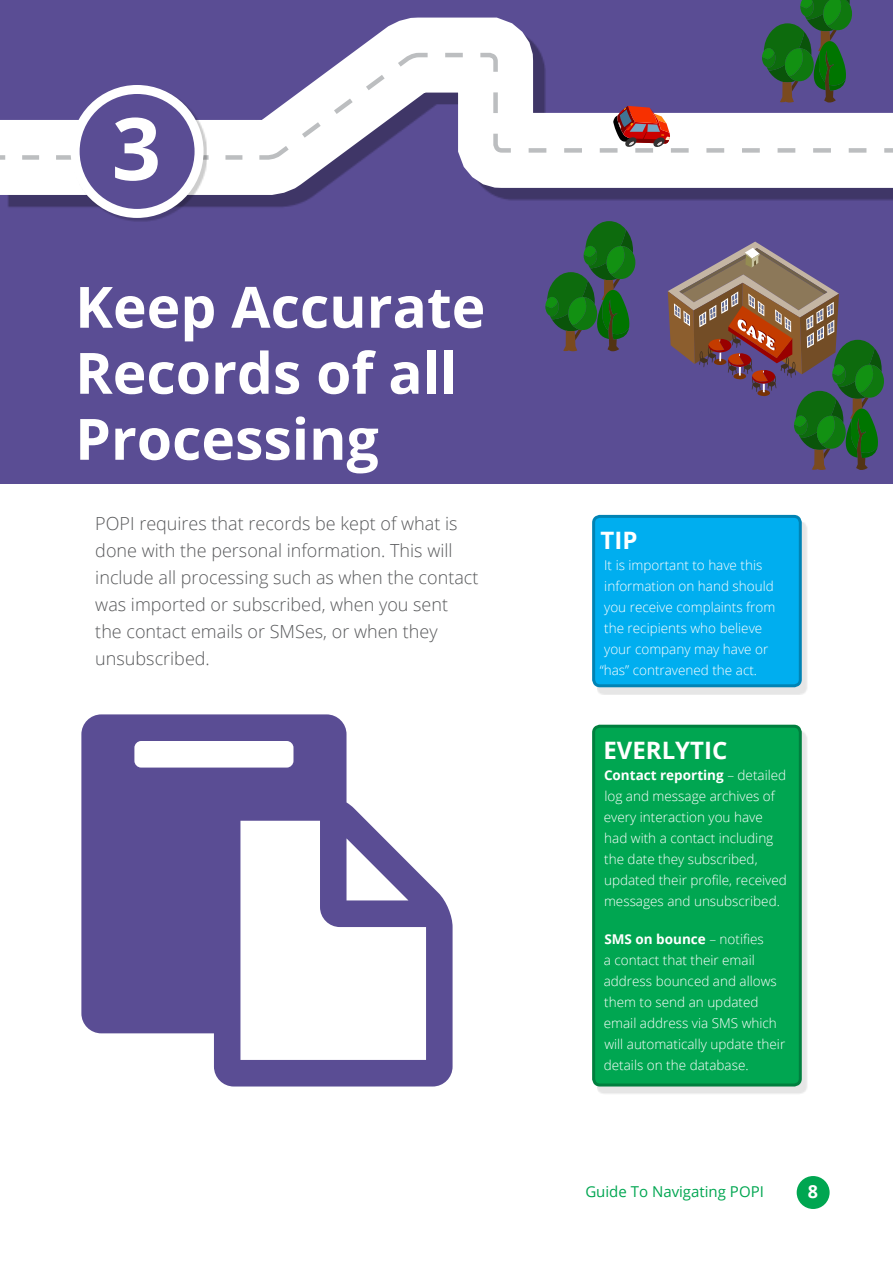
<style>
.page{position:relative;width:893px;height:1263px;background:#fff}
.page>*{position:absolute;margin:0;border:0;box-sizing:border-box;transform-origin:0 0}
.t1{font:700 86.4px "Open Sans";color:#fff}
.t2{font:700 57px/66px "Open Sans";color:#fff}
.t3{font:700 24px "Open Sans";color:#fff}
.t4{font:300 18px/27px "Open Sans";color:#58595b}
.t5{font:700 18px "Open Sans";color:#fff}
.t6{font:15px "Open Sans";color:#00a651}
.t7{font:300 13.5px/21px "Open Sans";color:#fff}
.s1{font-weight:700}
</style>
<div class="page">
<div style="left:797px;top:1176px;width:33px;height:33px;background:#00a651;border-radius:50%"></div>
<div style="left:0;top:0;width:893px;height:483px;background:#5a4d94"></div>
<svg style="left:356px;top:17px;width:173px;height:33px"></svg>
<svg style="left:0;top:50px;width:893px;height:244px"></svg>
<div style="left:74px;top:88px;width:133px;height:133px;background:#000;opacity:.2"></div>
<div style="left:75px;top:89px;width:124px;height:124px;background:#5a4d94;border-radius:50%"></div>
<div style="left:71px;top:85px;width:133px;height:133px;border:9px solid #fff;border-radius:50%"></div>
<div style="left:597px;top:732px;width:210px;height:363px;background:#000;opacity:.1"></div>
<div style="left:594px;top:726px;width:206px;height:359px;background:#00a651;border-radius:6px"></div>
<div style="left:592px;top:725px;width:210px;height:361px;border:3px solid #007f3e;border-radius:6px"></div>
<div style="left:597px;top:522px;width:210px;height:172px;background:#000;opacity:.1"></div>
<div style="left:594px;top:516px;width:206px;height:170px;background:#00aeef;border-radius:6px"></div>
<div style="left:592px;top:515px;width:210px;height:172px;border:3px solid #0083b4;border-radius:6px"></div>
<svg style="left:545px;top:221px;width:90px;height:131px"></svg>
<svg style="left:668px;top:242px;width:216px;height:228px"></svg>
<svg style="left:81px;top:714px;width:372px;height:372px;fill:#5a4d94"></svg>
<svg style="left:529px;top:0;width:364px;height:153px"></svg>
<h1 class="t1" style="left:112px;top:88px;width:51px">3</h1>
<h2 class="t2" style="left:75px;top:273px;width:412px">Keep Accurate<br>Records of all<br>Processing</h2>
<h3 class="t4" style="left:95px;top:509px;width:385px">POPI requires that records be kept of what is done with the personal information. This will include all processing such as when the contact was imported or subscribed, when you sent the contact emails or SMSes, or when they unsubscribed.</h3>
<h3 class="t3" style="left:601px;top:524px;width:38px">TIP</h3>
<p class="t7" style="left:604px;top:554px;width:160px">It is important to have this</p>
<p class="t7" style="left:604px;top:575px;width:171px">information on hand should</p>
<p class="t7" style="left:604px;top:596px;width:173px">you receive complaints from</p>
<p class="t7" style="left:604px;top:617px;width:160px">the recipients who believe</p>
<p class="t7" style="left:604px;top:638px;width:166px">your company may have or</p>
<p class="t7" style="left:600px;top:659px;width:159px">“has” contravened the act.</p>
<h3 class="t3" style="left:603px;top:733px;width:125px">EVERLYTIC</h3>
<p class="t7" style="left:604px;top:764px;width:185px"><span class="s1">Contact reporting</span> – detailed log and message archives of every interaction you have had with a contact including the date they subscribed, updated their profile, received messages and unsubscribed.</p>
<p class="t7" style="left:604px;top:928px;width:183px"><span class="s1">SMS on bounce</span> – notifies<br>a contact that their email address bounced and allows them to send an updated email address via SMS which will automatically update their details on the database.</p>
<p class="t6" style="left:585px;top:1181px;width:180px">Guide To Navigating POPI</p>
<h3 class="t5" style="left:808px;top:1179px;width:12px">8</h3>
</div>
